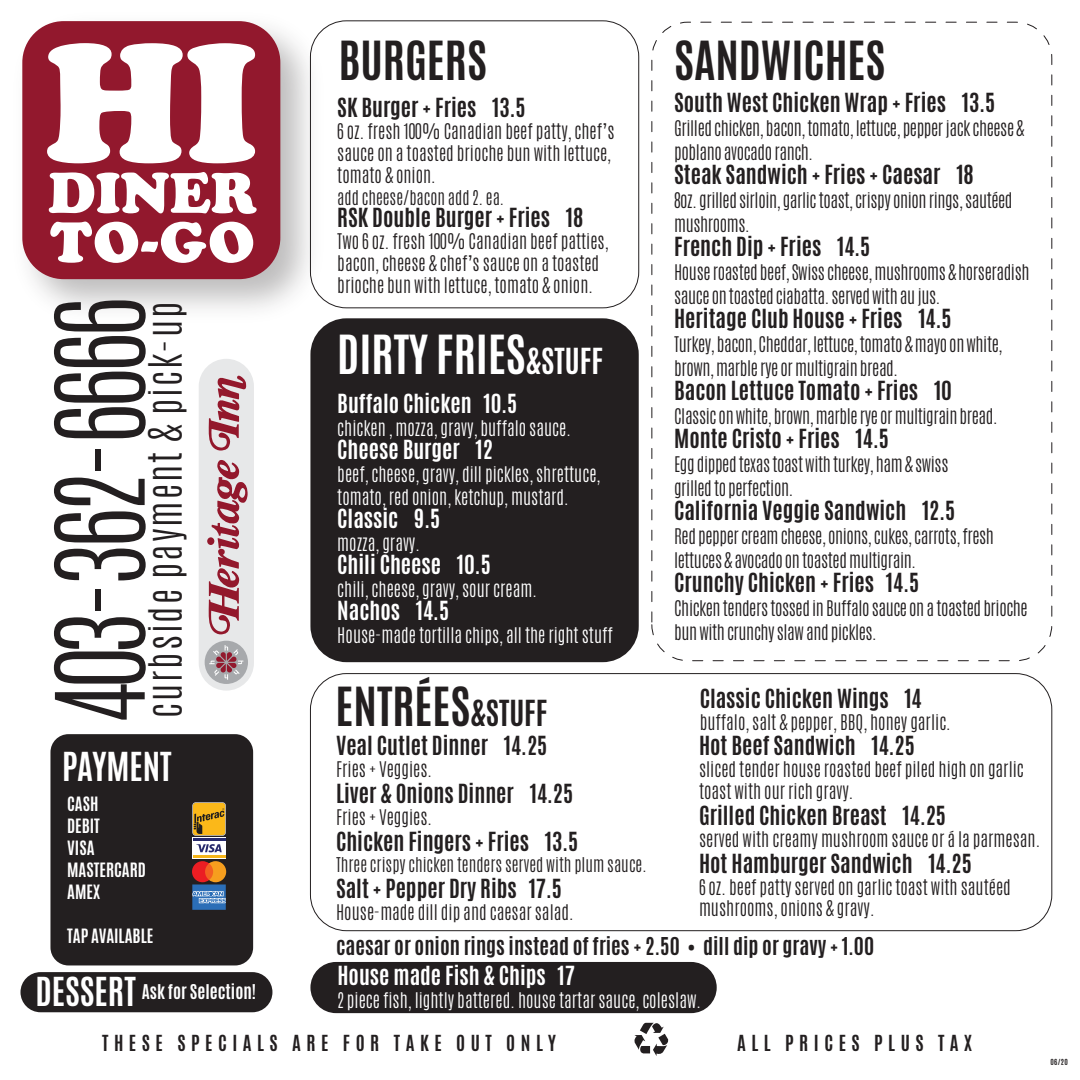
<style>
.page{position:relative;width:1080px;height:1080px;background:#fff}
.page>*{position:absolute;margin:0;border:0;box-sizing:border-box;transform-origin:0 0}
.t1{font:175px "Cooper Bla DEE";color:#fff}
.t2{font:300 104.3px "Antonio";letter-spacing:-.025em;color:#231f20}
.t3{font:59.5px/49.3px "Cooper Bla DEE";color:#fff}
.t4{font:700 45px "Antonio";color:#231f20}
.t5{font:700 45px "Antonio";color:#fff}
.t6{font:300 38.3px "Antonio";letter-spacing:.05em;color:#231f20}
.t7{font:700 33.4px "Antonio";color:#fff}
.t8{font:700 22px "Antonio";color:#231f20}
.t9{font:700 22px "Antonio";color:#fff}
.t10{font:700 20.6px "Antonio";color:#231f20}
.t11{font:700 18.5px "Antonio";letter-spacing:.3em;color:#231f20}
.t12{font:300 18px/24px "Antonio";letter-spacing:-.025em;color:#231f20}
.t13{font:300 18px/22px "Antonio";color:#231f20}
.t14{font:300 18px/23px "Antonio";color:#fff}
.t15{font:300 17px "Antonio";color:#231f20}
.t16{font:700 17px "Antonio";color:#fff}
.t17{font:700 16.5px/22px "Antonio";color:#fff}
.t18{font:700 7px "Antonio";color:#231f20}
.s1{font-size:30px}
</style>
<div class="page">
<img style="left:22px;top:21px;width:313px;height:288px">
<div style="left:22px;top:21px;width:258px;height:258px;background:#92182d;border-radius:41px"></div>
<div style="left:199px;top:359px;width:55px;height:332px;background:#e7e8e9;border-radius:28px"></div>
<svg style="left:207px;top:375px;width:41px;height:259px"></svg>
<div style="left:205px;top:641px;width:43px;height:43px;background:#a7a9ac;border-radius:50%"></div>
<svg style="left:209px;top:645px;width:34px;height:35px"></svg>
<div style="left:310px;top:318px;width:329px;height:344px;background:#231f20;border-radius:36px"></div>
<div style="left:310px;top:20px;width:329px;height:288px;border:1px solid #231f20;border-radius:36px"></div>
<div style="left:50px;top:734px;width:203px;height:231px;background:#231f20;border-radius:18px"></div>
<svg style="left:192px;top:802px;width:34px;height:34px"></svg>
<div style="left:192px;top:838px;width:34px;height:21px;background:#fff"></div>
<hr style="left:193px;top:855px;width:32px;height:3px;background:#f6b519">
<hr style="left:193px;top:838px;width:32px;height:3px;background:#282a6c">
<svg style="left:196px;top:844px;width:26px;height:8px"></svg>
<svg style="left:192px;top:861px;width:34px;height:49px;background:#856b73"></svg>
<svg style="left:634px;top:1023px;width:35px;height:33px"></svg>
<div style="left:20px;top:972px;width:252px;height:40px;background:#231f20"></div>
<div style="left:310px;top:962px;width:407px;height:51px;background:#231f20"></div>
<h1 class="t1" style="left:45px;top:-8px;width:214px">HI</h1>
<h3 class="t3" style="left:48px;top:166px;width:211px">DINER<br>TO-GO</h3>
<h2 class="t2" style="left:25px;top:722px;width:426px;rotate:-90deg">403-362-6666</h2>
<h3 class="t6" style="left:138px;top:718px;width:418px;rotate:-90deg">curbside payment &amp; pick-up</h3>
<h3 class="t7" style="left:62px;top:743px;width:111px">PAYMENT</h3>
<p class="t17" style="left:67px;top:793px;width:80px">CASH<br>DEBIT<br>VISA<br>MASTERCARD<br>AMEX</p>
<p class="t17" style="left:67px;top:925px;width:88px">TAP AVAILABLE</p>
<h3 class="t7" style="left:35px;top:968px;width:102px">DESSERT</h3>
<p class="t16" style="left:142px;top:980px;width:116px">Ask for Selection!</p>
<h3 class="t4" style="left:339px;top:29px;width:150px">BURGERS</h3>
<h3 class="t4" style="left:674px;top:28px;width:213px">SANDWICHES</h3>
<p class="t8" style="left:337px;top:92px;width:190px">SK Burger + Fries 13.5</p>
<p class="t13" style="left:337px;top:120px;width:279px">6 oz. fresh 100% Canadian beef patty, chef’s sauce on a toasted brioche bun with lettuce, tomato &amp; onion.</p>
<p class="t15" style="left:337px;top:185px;width:169px">add cheese/bacon add 2. ea.</p>
<p class="t8" style="left:337px;top:202px;width:247px">RSK Double Burger + Fries 18</p>
<p class="t13" style="left:337px;top:230px;width:273px">Two 6 oz. fresh 100% Canadian beef patties, bacon, cheese &amp; chef’s sauce on a toasted brioche bun with lettuce, tomato &amp; onion.</p>
<h3 class="t5" style="left:337px;top:322px;width:267px">DIRTY FRIES<span class="s1">&amp;STUFF</span></h3>
<p class="t9" style="left:337px;top:387px;width:182px">Buffalo Chicken 10.5</p>
<p class="t14" style="left:337px;top:416px;width:235px">chicken , mozza, gravy, buffalo sauce.</p>
<p class="t9" style="left:337px;top:433px;width:157px">Cheese Burger 12</p>
<p class="t14" style="left:337px;top:462px;width:265px">beef, cheese, gravy, dill pickles, shrettuce, tomato, red onion, ketchup, mustard.</p>
<p class="t9" style="left:337px;top:502px;width:104px">Classic 9.5</p>
<p class="t14" style="left:337px;top:531px;width:84px">mozza, gravy.</p>
<p class="t9" style="left:337px;top:548px;width:155px">Chili Cheese 10.5</p>
<p class="t14" style="left:337px;top:577px;width:201px">chili, cheese, gravy, sour cream.</p>
<p class="t9" style="left:337px;top:594px;width:113px">Nachos 14.5</p>
<p class="t14" style="left:337px;top:623px;width:277px">House-made tortilla chips, all the right stuff</p>
<h3 class="t4" style="left:336px;top:674px;width:214px">ENTRÉES<span class="s1">&amp;STUFF</span></h3>
<p class="t8" style="left:336px;top:730px;width:213px">Veal Cutlet Dinner 14.25</p>
<p class="t13" style="left:336px;top:758px;width:98px">Fries + Veggies.</p>
<p class="t8" style="left:336px;top:778px;width:239px">Liver &amp; Onions Dinner 14.25</p>
<p class="t13" style="left:336px;top:806px;width:98px">Fries + Veggies.</p>
<p class="t8" style="left:336px;top:826px;width:244px">Chicken Fingers + Fries 13.5</p>
<p class="t15" style="left:336px;top:852px;width:312px">Three crispy chicken tenders served with plum sauce.</p>
<p class="t8" style="left:336px;top:873px;width:228px">Salt + Pepper Dry Ribs 17.5</p>
<p class="t13" style="left:336px;top:901px;width:239px">House-made dill dip and caesar salad.</p>
<p class="t8" style="left:674px;top:87px;width:323px">South West Chicken Wrap + Fries 13.5</p>
<p class="t12" style="left:674px;top:116px;width:352px">Grilled chicken, bacon, tomato, lettuce, pepper jack cheese &amp; poblano avocado ranch.</p>
<p class="t8" style="left:674px;top:159px;width:301px">Steak Sandwich + Fries + Caesar 18</p>
<p class="t12" style="left:674px;top:188px;width:340px">8oz. grilled sirloin, garlic toast, crispy onion rings, sautéed mushrooms.</p>
<p class="t8" style="left:674px;top:231px;width:198px">French Dip + Fries 14.5</p>
<p class="t12" style="left:674px;top:260px;width:357px">House roasted beef, Swiss cheese, mushrooms &amp; horseradish sauce on toasted ciabatta. served with au jus.</p>
<p class="t8" style="left:674px;top:303px;width:279px">Heritage Club House + Fries 14.5</p>
<p class="t12" style="left:674px;top:332px;width:330px">Turkey, bacon, Cheddar, lettuce, tomato &amp; mayo on white, brown, marble rye or multigrain bread.</p>
<p class="t8" style="left:674px;top:375px;width:280px">Bacon Lettuce Tomato + Fries 10</p>
<p class="t12" style="left:674px;top:404px;width:325px">Classic on white, brown, marble rye or multigrain bread.</p>
<p class="t8" style="left:674px;top:423px;width:216px">Monte Cristo + Fries 14.5</p>
<p class="t12" style="left:674px;top:452px;width:276px">Egg dipped texas toast with turkey, ham &amp; swiss grilled to perfection.</p>
<p class="t8" style="left:674px;top:495px;width:283px">California Veggie Sandwich 12.5</p>
<p class="t12" style="left:674px;top:524px;width:321px">Red pepper cream cheese, onions, cukes, carrots, fresh lettuces &amp; avocado on toasted multigrain.</p>
<p class="t8" style="left:674px;top:567px;width:247px">Crunchy Chicken + Fries 14.5</p>
<p class="t12" style="left:674px;top:596px;width:355px">Chicken tenders tossed in Buffalo sauce on a toasted brioche bun with crunchy slaw and pickles.</p>
<p class="t8" style="left:700px;top:683px;width:224px">Classic Chicken Wings 14</p>
<p class="t13" style="left:700px;top:711px;width:253px">buffalo, salt &amp; pepper, BBQ, honey garlic.</p>
<p class="t8" style="left:699px;top:730px;width:218px">Hot Beef Sandwich 14.25</p>
<p class="t13" style="left:699px;top:759px;width:326px;line-height:21.6px">sliced tender house roasted beef piled high on garlic toast with our rich gravy.</p>
<p class="t8" style="left:699px;top:800px;width:249px">Grilled Chicken Breast 14.25</p>
<p class="t13" style="left:699px;top:828px;width:343px">served with creamy mushroom sauce or á la parmesan.</p>
<p class="t8" style="left:699px;top:848px;width:274px">Hot Hamburger Sandwich 14.25</p>
<p class="t13" style="left:699px;top:876px;width:313px;line-height:21.6px">6 oz. beef patty served on garlic toast with sautéed mushrooms, onions &amp; gravy.</p>
<p class="t10" style="left:336px;top:931px;width:540px">caesar or onion rings instead of fries + 2.50 • dill dip or gravy + 1.00</p>
<p class="t9" style="left:337px;top:960px;width:239px">House made Fish &amp; Chips 17</p>
<p class="t14" style="left:337px;top:989px;width:365px">2 piece fish, lightly battered. house tartar sauce, coleslaw.</p>
<p class="t11" style="left:102px;top:1029px;width:455px">THESE SPECIALS ARE FOR TAKE OUT ONLY</p>
<p class="t11" style="left:737px;top:1029px;width:237px">ALL PRICES PLUS TAX</p>
<p class="t18" style="left:1050px;top:1057px;width:19px">06/20</p>
</div>
